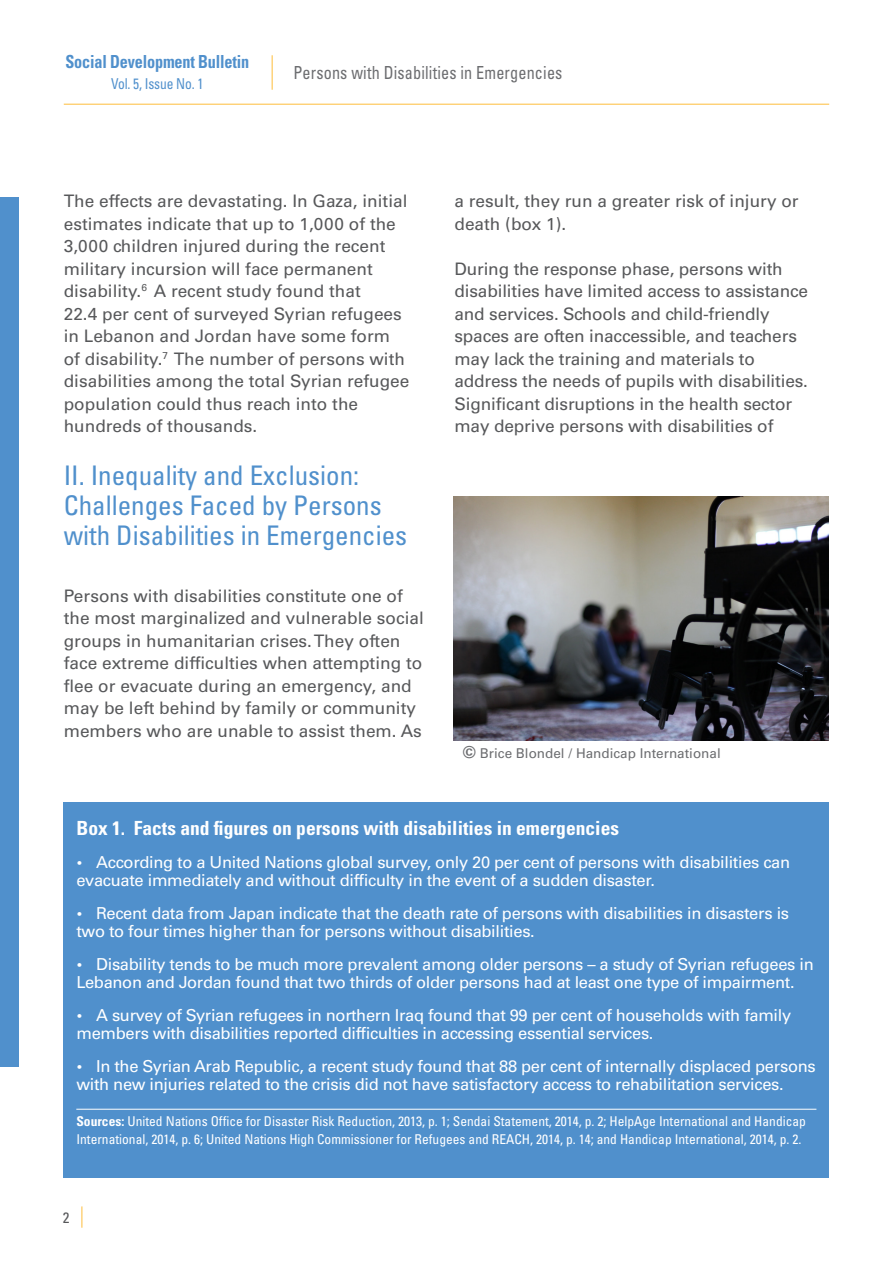
<style>
.page{position:relative;width:893px;height:1263px;background:#fff}
.page>*{position:absolute;margin:0;border:0;box-sizing:border-box;transform-origin:0 0}
.t1{font:condensed 27px/30px "Univers LT Std";color:#5090cc}
.t2{font:700 condensed 19.5px "Univers";color:#fff}
.t3{font:condensed 18px "Univers LT Std";letter-spacing:.01em;color:#6c6d70;scale:.9 1}
.t4{font:700 condensed 18px "Univers LT Std";letter-spacing:-.01em;color:#5090cc;scale:.9 1}
.t5{font:17.25px/22.5px "Univers LT Std";color:#57585a}
.t6{font:16.5px/18px "Univers LT Std";letter-spacing:-.02em;color:#fff}
.t7{font:condensed 15px "Univers LT Std";letter-spacing:-.01em;color:#5090cc;scale:.9 1}
.t8{font:condensed 15px "Univers LT Std";color:#57585a}
.t9{font:condensed 13.5px/18px "Univers";color:#fff}
.t10{font:13.5px "Univers LT Std";color:#6c6d70}
.s1{font-weight:700;font-size:16.5px}
.s2{font-weight:700}
</style>
<div class="page">
<svg style="left:82px;top:1206px;width:1px;height:22px"></svg>
<hr style="left:272px;top:55px;width:1px;height:35px;background:#febd3b">
<hr style="left:64px;top:104px;width:765px;height:1px;background:#febd3b">
<div style="left:0;top:197px;width:19px;height:869px;background:#5090cc"></div>
<div style="left:64px;top:803px;width:765px;height:375px;background:#5090cc"></div>
<hr style="left:76px;top:1109px;width:740px;height:1px;background:#fff">
<img style="left:454px;top:497px;width:374px;height:244px">
<p class="t4" style="left:65px;top:51px;width:206px">Social Development Bulletin</p>
<p class="t7" style="left:111px;top:74px;width:104px">Vol. 5, Issue No. 1</p>
<p class="t3" style="left:293px;top:61px;width:300px">Persons with Disabilities in Emergencies</p>
<p class="t5" style="left:64px;top:190px;width:347px">The effects are devastating. In Gaza, initial estimates indicate that up to 1,000 of the 3,000 children injured during the recent military incursion will face permanent disability.<sup>6</sup> A recent study found that<br>22.4 per cent of surveyed Syrian refugees in Lebanon and Jordan have some form of disability.<sup>7</sup> The number of persons with disabilities among the total Syrian refugee population could thus reach into the hundreds of thousands.</p>
<p class="t1" style="left:64px;top:460px;width:345px">II. Inequality and Exclusion:<br>Challenges Faced by Persons with Disabilities in Emergencies</p>
<p class="t5" style="left:64px;top:584px;width:362px">Persons with disabilities constitute one of the most marginalized and vulnerable social groups in humanitarian crises. They often face extreme difficulties when attempting to flee or evacuate during an emergency, and may be left behind by family or community members who are unable to assist them. As</p>
<p class="t5" style="left:454px;top:190px;width:346px">a result, they run a greater risk of injury or death (box 1).</p>
<p class="t5" style="left:454px;top:257px;width:355px">During the response phase, persons with disabilities have limited access to assistance and services. Schools and child-friendly spaces are often inaccessible, and teachers may lack the training and materials to address the needs of pupils with disabilities.<br>Significant disruptions in the health sector may deprive persons with disabilities of</p>
<p class="t10" style="left:463px;top:745px;width:259px"><span class="s1">©</span> Brice Blondel / Handicap International</p>
<p class="t2" style="left:76px;top:816px;width:544px">Box 1. Facts and figures on persons with disabilities in emergencies</p>
<p class="t6" style="left:76px;top:853px;width:715px">• According to a United Nations global survey, only 20 per cent of persons with disabilities can evacuate immediately and without difficulty in the event of a sudden disaster.</p>
<p class="t6" style="left:76px;top:904px;width:714px">• Recent data from Japan indicate that the death rate of persons with disabilities in disasters is two to four times higher than for persons without disabilities.</p>
<p class="t6" style="left:76px;top:955px;width:739px">• Disability tends to be much more prevalent among older persons – a study of Syrian refugees in<br>Lebanon and Jordan found that two thirds of older persons had at least one type of impairment.</p>
<p class="t6" style="left:76px;top:1006px;width:716px">• A survey of Syrian refugees in northern Iraq found that 99 per cent of households with family members with disabilities reported difficulties in accessing essential services.</p>
<p class="t6" style="left:76px;top:1057px;width:741px">• In the Syrian Arab Republic, a recent study found that 88 per cent of internally displaced persons with new injuries related to the crisis did not have satisfactory access to rehabilitation services.</p>
<p class="t9" style="left:76px;top:1112px;width:731px"><span class="s2">Sources:</span> United Nations Office for Disaster Risk Reduction, 2013, p. 1; Sendai Statement, 2014, p. 2; HelpAge International and Handicap<br>International, 2014, p. 6; United Nations High Commissioner for Refugees and REACH, 2014, p. 14; and Handicap International, 2014, p. 2.</p>
<p class="t8" style="left:63px;top:1208px;width:8px">2</p>
</div>
